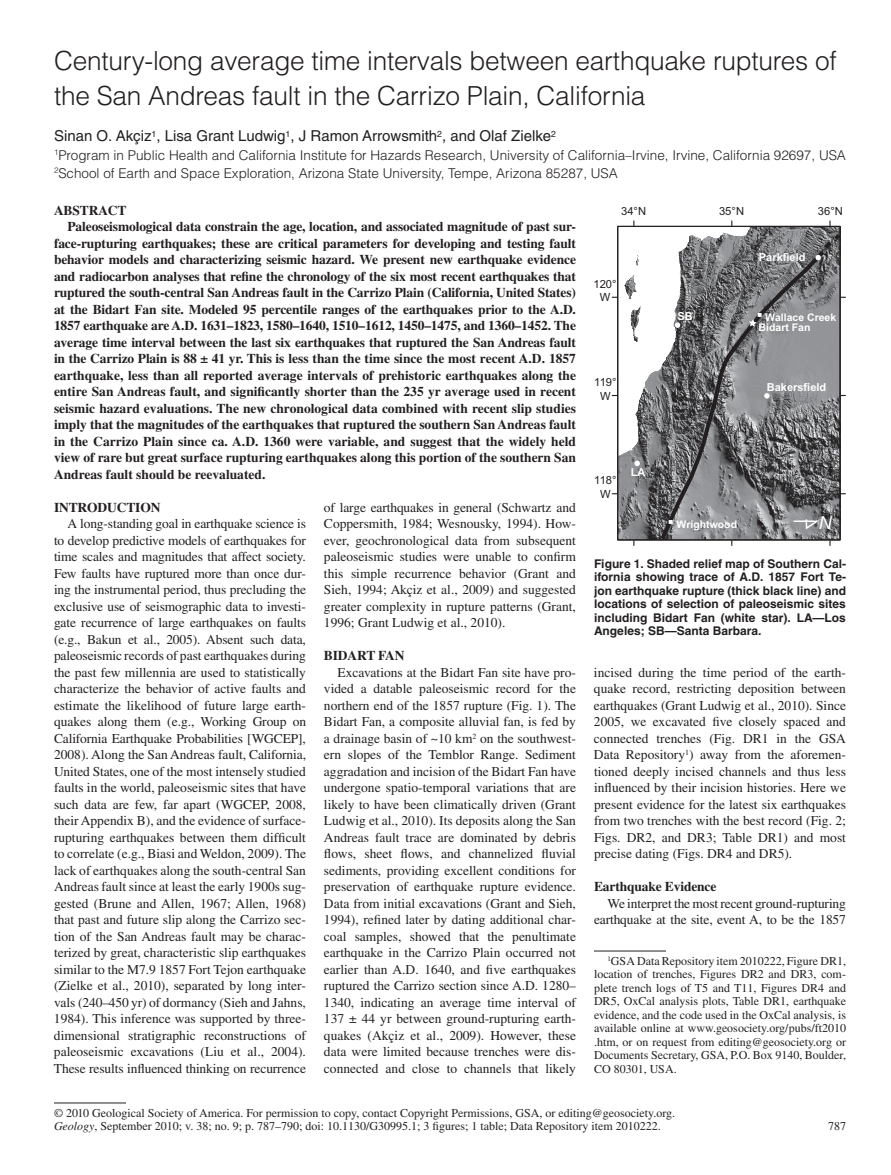
<style>
.page{position:relative;width:891px;height:1175px;background:#fff}
.page>*{position:absolute;margin:0;border:0;box-sizing:border-box;transform-origin:0 0}
.t1{font:300 26.25px/35.2px "Helvetica";letter-spacing:-.01em;color:#231f20}
.t2{font:italic 18px "Arial";color:#fff}
.t3{font:15px "Helvetica";color:#231f20}
.t4{font:13.5px/16.5px "Times";color:#231f20;text-align:justify}
.t5{font:700 13.5px "Times";letter-spacing:-.01em;color:#231f20}
.t6{font:300 13.5px/18px "Helvetica";color:#231f20}
.t7{font:12px/13.5px "Times";color:#231f20;text-align:justify}
.t8{font:700 12px/13.5px "Helvetica";color:#231f20;text-align:justify}
.t9{font:11.25px/13.5px "Arial";color:#231f20;text-align:center}
.t10{font:700 11.1px "Arial";color:#fff}
.t11{font:700 10.5px/10.5px "Arial";color:#fff}
.s1{font-style:italic}
</style>
<div class="page">
<hr style="left:54px;top:1102px;width:72px;height:1px;background:#231f20">
<hr style="left:594px;top:950px;width:72px;height:1px;background:#231f20">
<img style="left:619px;top:228px;width:220px;height:310px">
<svg style="left:657px;top:247px;width:171px;height:297px;background:#818284"></svg>
<svg style="left:815px;top:221px;width:26px;height:39px"></svg>
<svg style="left:792px;top:518px;width:30px;height:13px"></svg>
<svg style="left:669px;top:520px;width:4px;height:4px"></svg>
<svg style="left:611px;top:220px;width:164px;height:274px"></svg>
<h1 class="t1" style="left:54px;top:46px;width:784px">Century-long average time intervals between earthquake ruptures of the San Andreas fault in the Carrizo Plain, California</h1>
<p class="t3" style="left:54px;top:131px;width:504px">Sinan O. Akçiz<sup>1</sup>, Lisa Grant Ludwig<sup>1</sup>, J Ramon Arrowsmith<sup>2</sup>, and Olaf Zielke<sup>2</sup></p>
<p class="t6" style="left:54px;top:147px;width:794px"><sup>1</sup>Program in Public Health and California Institute for Hazards Research, University of California–Irvine, Irvine, California 92697, USA<br><sup>2</sup>School of Earth and Space Exploration, Arizona State University, Tempe, Arizona 85287, USA</p>
<p class="t5" style="left:54px;top:205px;width:74px">ABSTRACT</p>
<p class="t5" style="left:68px;top:222px;width:510px">Paleoseismological data constrain the age, location, and associated magnitude of past sur-</p>
<p class="t5" style="left:54px;top:238px;width:524px">face-rupturing earthquakes; these are critical parameters for developing and testing fault</p>
<p class="t5" style="left:54px;top:255px;width:524px">behavior models and characterizing seismic hazard. We present new earthquake evidence</p>
<p class="t5" style="left:54px;top:271px;width:524px">and radiocarbon analyses that refine the chronology of the six most recent earthquakes that</p>
<p class="t5" style="left:54px;top:288px;width:524px">ruptured the south-central San Andreas fault in the Carrizo Plain (California, United States)</p>
<p class="t5" style="left:54px;top:304px;width:524px">at the Bidart Fan site. Modeled 95 percentile ranges of the earthquakes prior to the A.D.</p>
<p class="t5" style="left:54px;top:321px;width:523px">1857 earthquake are A.D. 1631–1823, 1580–1640, 1510–1612, 1450–1475, and 1360–1452. The</p>
<p class="t5" style="left:54px;top:337px;width:524px">average time interval between the last six earthquakes that ruptured the San Andreas fault</p>
<p class="t5" style="left:54px;top:354px;width:524px">in the Carrizo Plain is 88 ± 41 yr. This is less than the time since the most recent A.D. 1857</p>
<p class="t5" style="left:54px;top:370px;width:524px">earthquake, less than all reported average intervals of prehistoric earthquakes along the</p>
<p class="t5" style="left:54px;top:387px;width:524px">entire San Andreas fault, and significantly shorter than the 235 yr average used in recent</p>
<p class="t5" style="left:54px;top:403px;width:524px">seismic hazard evaluations. The new chronological data combined with recent slip studies</p>
<p class="t5" style="left:54px;top:420px;width:524px">imply that the magnitudes of the earthquakes that ruptured the southern San Andreas fault</p>
<p class="t5" style="left:54px;top:436px;width:523px">in the Carrizo Plain since ca. A.D. 1360 were variable, and suggest that the widely held</p>
<p class="t5" style="left:54px;top:453px;width:524px">view of rare but great surface rupturing earthquakes along this portion of the southern San</p>
<p class="t5" style="left:54px;top:469px;width:213px">Andreas fault should be reevaluated.</p>
<p class="t9" style="left:594px;top:474px;width:24px">118°<br>W</p>
<p class="t9" style="left:621px;top:204px;width:27px">34°N</p>
<p class="t9" style="left:719px;top:204px;width:27px">35°N</p>
<p class="t9" style="left:818px;top:204px;width:27px">36°N</p>
<p class="t10" style="left:759px;top:253px;width:48px">Parkfield</p>
<p class="t9" style="left:593px;top:277px;width:25px">120°<br>W</p>
<p class="t9" style="left:680px;top:305px;width:45px">36°0'0"N</p>
<p class="t10" style="left:677px;top:312px;width:17px">SB</p>
<p class="t11" style="left:759px;top:313px;width:79px;text-indent:7px">Wallace Creek<br>Bidart Fan</p>
<p class="t9" style="left:594px;top:375px;width:24px">119°<br>W</p>
<p class="t10" style="left:767px;top:383px;width:61px">Bakersfield</p>
<p class="t10" style="left:631px;top:468px;width:16px">LA</p>
<p class="t5" style="left:54px;top:502px;width:108px">INTRODUCTION</p>
<p class="t4" style="left:54px;top:516px;width:254px;text-indent:14px">A long-standing goal in earthquake science is to develop predictive models of earthquakes for time scales and magnitudes that affect society.<br>Few faults have ruptured more than once dur&shy;ing the instrumental period, thus precluding the exclusive use of seismographic data to investi&shy;gate recurrence of large earthquakes on faults (e.g., Bakun et al., 2005). Absent such data, paleoseismic records of past earthquakes during the past few millennia are used to statistically characterize the behavior of active faults and estimate the likelihood of future large earth&shy;quakes along them (e.g., Working Group on California Earthquake Probabilities [WGCEP], 2008). Along the San Andreas fault, California, United States, one of the most intensely studied faults in the world, paleoseismic sites that have such data are few, far apart (WGCEP, 2008, their Appendix B), and the evidence of surface&shy;rupturing earthquakes between them difficult to correlate (e.g., Biasi and Weldon, 2009). The lack of earthquakes along the south-central San Andreas fault since at least the early 1900s sug&shy;gested (Brune and Allen, 1967; Allen, 1968) that past and future slip along the Carrizo sec&shy;tion of the San Andreas fault may be charac&shy;terized by great, characteristic slip earthquakes similar to the M7.9 1857 Fort Tejon earthquake (Zielke et al., 2010), separated by long inter&shy;vals (240–450 yr) of dormancy (Sieh and Jahns, 1984). This inference was supported by three&shy;dimensional stratigraphic reconstructions of paleoseismic excavations (Liu et al., 2004).<br>These results influenced thinking on recurrence</p>
<p class="t4" style="left:324px;top:500px;width:254px">of large earthquakes in general (Schwartz and Coppersmith, 1984; Wesnousky, 1994). How&shy;ever, geochronological data from subsequent paleoseismic studies were unable to confirm this simple recurrence behavior (Grant and Sieh, 1994; Akçiz et al., 2009) and suggested greater complexity in rupture patterns (Grant, 1996; Grant Ludwig et al., 2010).</p>
<p class="t5" style="left:324px;top:651px;width:82px">BIDART FAN</p>
<p class="t4" style="left:324px;top:665px;width:254px;text-indent:14px">Excavations at the Bidart Fan site have pro&shy;vided a datable paleoseismic record for the northern end of the 1857 rupture (Fig. 1). The Bidart Fan, a composite alluvial fan, is fed by a drainage basin of ~10 km<sup>2</sup> on the southwest&shy;ern slopes of the Temblor Range. Sediment aggradation and incision of the Bidart Fan have undergone spatio-temporal variations that are likely to have been climatically driven (Grant Ludwig et al., 2010). Its deposits along the San Andreas fault trace are dominated by debris flows, sheet flows, and channelized fluvial sediments, providing excellent conditions for preservation of earthquake rupture evidence.<br>Data from initial excavations (Grant and Sieh, 1994), refined later by dating additional char&shy;coal samples, showed that the penultimate earthquake in the Carrizo Plain occurred not earlier than A.D. 1640, and five earthquakes ruptured the Carrizo section since A.D. 1280– 1340, indicating an average time interval of 137 ± 44 yr between ground-rupturing earth&shy;quakes (Akçiz et al., 2009). However, these data were limited because trenches were dis&shy;connected and close to channels that likely</p>
<p class="t4" style="left:594px;top:665px;width:254px">incised during the time period of the earth&shy;quake record, restricting deposition between earthquakes (Grant Ludwig et al., 2010). Since 2005, we excavated five closely spaced and connected trenches (Fig. DR1 in the GSA Data Repository<sup>1</sup>) away from the aforemen&shy;tioned deeply incised channels and thus less influenced by their incision histories. Here we present evidence for the latest six earthquakes from two trenches with the best record (Fig. 2; Figs. DR2, and DR3; Table DR1) and most precise dating (Figs. DR4 and DR5).</p>
<p class="t11" style="left:677px;top:519px;width:62px">Wrightwood</p>
<h2 class="t2" style="left:819px;top:512px;width:14px">N</h2>
<p class="t8" style="left:594px;top:557px;width:254px">Figure 1. Shaded relief map of Southern Cal&shy;ifornia showing trace of A.D. 1857 Fort Te&shy;jon earthquake rupture (thick black line) and locations of selection of paleoseismic sites including Bidart Fan (white star). LA—Los Angeles; SB—Santa Barbara.</p>
<p class="t5" style="left:594px;top:882px;width:124px">Earthquake Evidence</p>
<p class="t4" style="left:594px;top:896px;width:254px;text-align:right">We interpret the most recent ground-rupturing earthquake at the site, event A, to be the 1857</p>
<p class="t7" style="left:594px;top:955px;width:254px;text-indent:14px"><sup>1</sup>GSA Data Repository item 2010222, Figure DR1, location of trenches, Figures DR2 and DR3, com&shy;plete trench logs of T5 and T11, Figures DR4 and DR5, OxCal analysis plots, Table DR1, earthquake evidence, and the code used in the OxCal analysis, is available online at www.geosociety.org/pubs/ft2010 .htm, or on request from editing@geosociety.org or Documents Secretary, GSA, P.O. Box 9140, Boulder, CO 80301, USA.</p>
<p class="t7" style="left:54px;top:1107px;width:623px">© 2010 Geological Society of America. For permission to copy, contact Copyright Permissions, GSA, or editing@geosociety.org.</p>
<p class="t7" style="left:54px;top:1120px;width:608px"><span class="s1">Geology</span>, September 2010; v. 38; no. 9; p. 787–790; doi: 10.1130/G30995.1; 3 figures; 1 table; Data Repository item 2010222.</p>
<p class="t7" style="left:63px;top:1120px;width:134px">EOLOGY, S ptember 2010</p>
<p class="t7" style="left:828px;top:1120px;width:19px">787</p>
</div>
